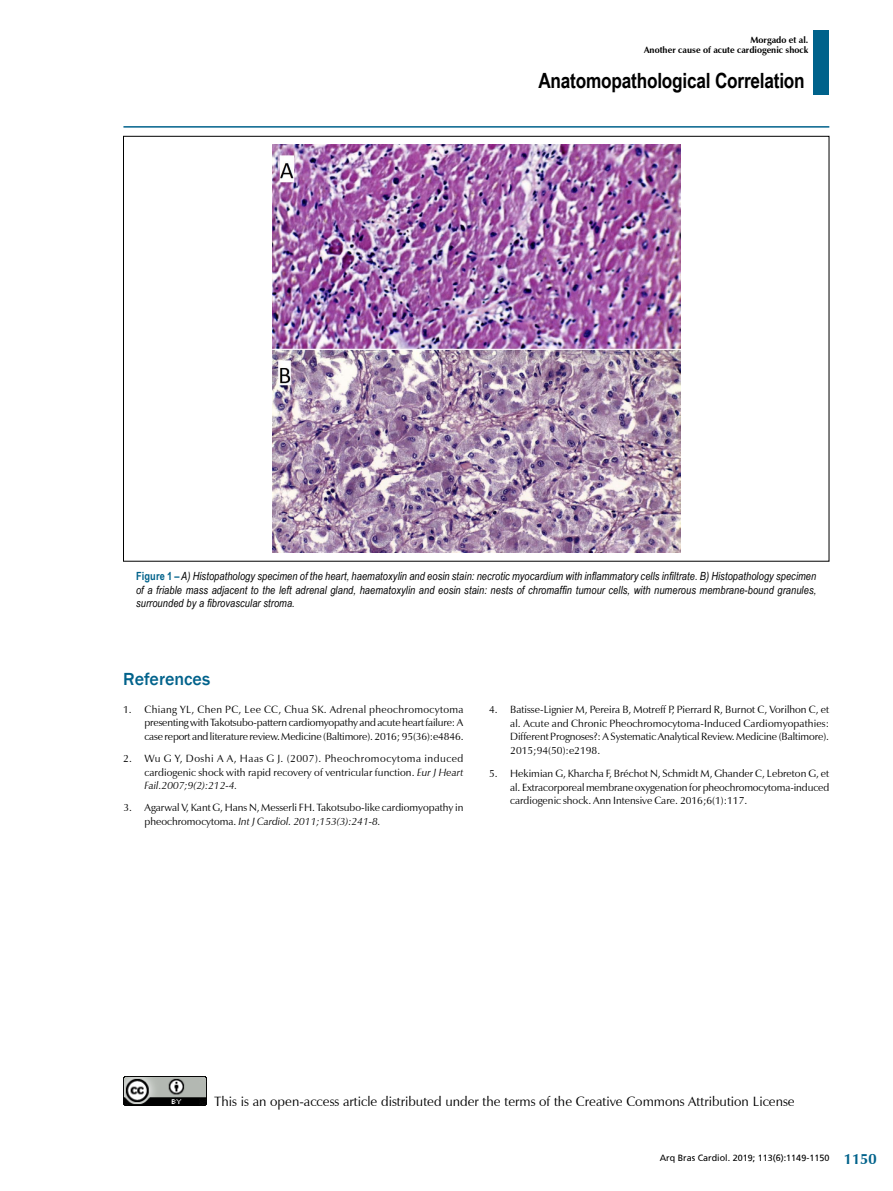
<style>
.page{position:relative;width:893px;height:1191px;background:#fff}
.page>*{position:absolute;margin:0;border:0;box-sizing:border-box;transform-origin:0 0}
.t1{font:700 21px "Arial Narrow";letter-spacing:-.01em;color:#000}
.t2{font:500 18px "Franklin Gothic";color:#00628b}
.t3{font:700 15px "Zapf Humanist 601 BT";color:#00628b}
.t4{font:13.5px "Zapf Humanist 601 BT";color:#000}
.t5{font:italic 11.25px/13.5px "Arial Narrow";letter-spacing:.01em;color:#000;text-align:justify}
.t6{font:10.5px/13.6px "Zapf Humanist 601 BT";color:#000;text-align:justify}
.t7{font:700 9px/10.8px "Zapf Humanist 601 BT";color:#000;text-align:right}
.t8{font:9px "Frutiger";color:#000}
.s1{font-weight:700;font-style:normal;color:#00628b}
.s2{font-style:italic}
</style>
<div class="page">
<hr style="left:123px;top:126px;width:706px;height:2px;background:#00628b">
<div style="left:813px;top:30px;width:16px;height:64px;background:#00628b"></div>
<img style="left:272px;top:145px;width:408px;height:408px">
<img style="left:123px;top:1076px;width:84px;height:30px">
<p class="t7" style="left:644px;top:34px;width:166px">Morgado et al.<br>Another cause of acute cardiogenic shock</p>
<h1 class="t1" style="left:538px;top:64px;width:268px">Anatomopathological Correlation</h1>
<p class="t5" style="left:136px;top:569px;width:682px"><span class="s1">Figure 1 –</span> A) Histopathology specimen of the heart, haematoxylin and eosin stain: necrotic myocardium with inflammatory cells infiltrate. B) Histopathology specimen of a friable mass adjacent to the left adrenal gland, haematoxylin and eosin stain: nests of chromaffin tumour cells, with numerous membrane-bound granules, surrounded by a fibrovascular stroma.</p>
<h2 class="t2" style="left:123px;top:667px;width:88px">References</h2>
<p class="t6" style="left:145px;top:702px;width:321px;text-indent:-21px">1. Chiang YL, Chen PC, Lee CC, Chua SK. Adrenal pheochromocytoma presenting with Takotsubo-pattern cardiomyopathy and acute heart failure: A case report and literature review. Medicine (Baltimore). 2016; 95(36):e4846.</p>
<p class="t6" style="left:145px;top:751px;width:321px;text-indent:-21px">2. Wu G Y, Doshi A A, Haas G J. (2007). Pheochromocytoma induced cardiogenic shock with rapid recovery of ventricular function. <span class="s2">Eur J Heart Fail.2007;9(2):212-4.</span></p>
<p class="t6" style="left:145px;top:800px;width:320px;text-indent:-21px">3. Agarwal V, Kant G, Hans N, Messerli FH. Takotsubo-like cardiomyopathy in pheochromocytoma. <span class="s2">Int J Cardiol. 2011;153(3):241-8.</span></p>
<p class="t6" style="left:510px;top:702px;width:320px;text-indent:-21px">4. Batisse-Lignier M, Pereira B, Motreff P, Pierrard R, Burnot C, Vorilhon C, et al. Acute and Chronic Pheochromocytoma-Induced Cardiomyopathies:<br>Different Prognoses?: A Systematic Analytical Review. Medicine (Baltimore).<br>2015;94(50):e2198.</p>
<p class="t6" style="left:510px;top:766px;width:321px;text-indent:-21px">5. Hekimian G, Kharcha F, Bréchot N, Schmidt M, Ghander C, Lebreton G, et al. Extracorporeal membrane oxygenation for pheochromocytoma-induced cardiogenic shock. Ann Intensive Care. 2016;6(1):117.</p>
<p class="t4" style="left:214px;top:1093px;width:582px">This is an open-access article distributed under the terms of the Creative Commons Attribution License</p>
<p class="t8" style="left:660px;top:1153px;width:171px">Arq Bras Cardiol. 2019; 113(6):1149-1150</p>
<h3 class="t3" style="left:844px;top:1149px;width:34px">1150</h3>
</div>
